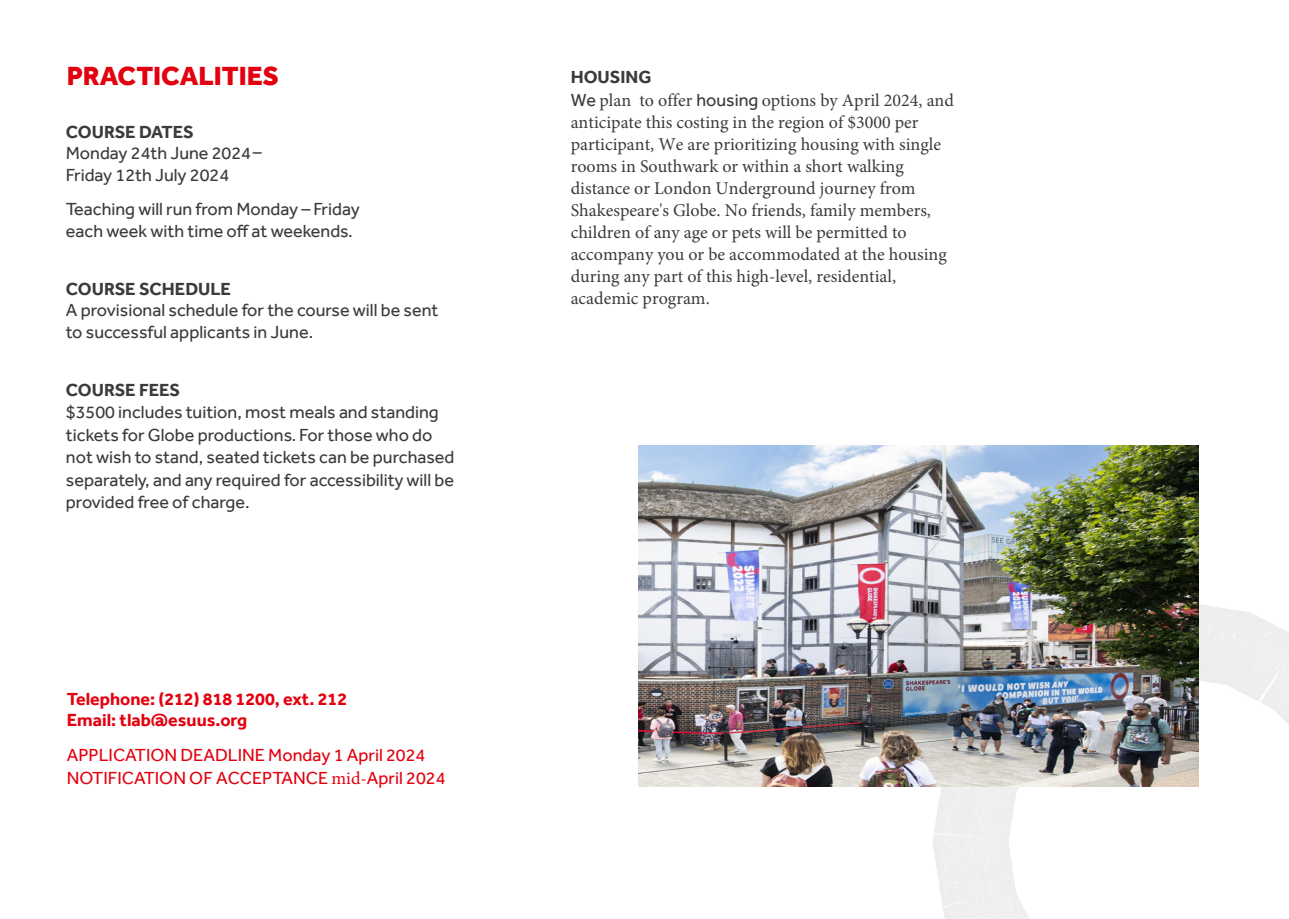
<style>
.page{position:relative;width:1289px;height:919px;background:#fff}
.page>*{position:absolute;margin:0;border:0;box-sizing:border-box;transform-origin:0 0}
.t1{font:800 27px "Effra";color:#e3000f}
.t2{font:18px/22px "Minion Pro";color:#3b3b3a}
.t3{font:18px/22.5px "Effra";color:#3b3b3a}
.t4{font:18px/22.6px "Effra";color:#e3000f}
.t5{font:700 18px/21.6px "Effra";color:#e3000f}
.t6{font:700 18px "Effra";color:#3b3b3a}
.s1{font-family:"Minion Pro"}
.s2{font-family:"Effra"}
</style>
<div class="page">
<img style="left:932px;top:600px;width:356px;height:318px">
<img style="left:638px;top:445px;width:560px;height:341px">
<h1 class="t1" style="left:67px;top:60px;width:213px">PRACTICALITIES</h1>
<p class="t6" style="left:66px;top:121px;width:129px">COURSE DATES</p>
<p class="t3" style="left:66px;top:142px;width:197px;line-height:21.6px">Monday 24th June 2024 –<br>Friday 12th July 2024</p>
<p class="t3" style="left:66px;top:198px;width:295px;line-height:21.6px">Teaching will run from Monday – Friday each week with time off at weekends.</p>
<p class="t6" style="left:66px;top:278px;width:166px">COURSE SCHEDULE</p>
<p class="t3" style="left:66px;top:299px;width:374px;line-height:21.6px">A provisional schedule for the course will be sent to successful applicants in June.</p>
<p class="t6" style="left:66px;top:379px;width:116px">COURSE FEES</p>
<p class="t3" style="left:66px;top:401px;width:390px">$3500 includes tuition, most meals and standing tickets for Globe productions. For those who do not wish to stand, seated tickets can be purchased separately, and any required for accessibility will be provided free of charge.</p>
<p class="t5" style="left:67px;top:687px;width:282px">Telephone: (212) 818 1200, ext. 212<br>Email: tlab@esuus.org</p>
<p class="t4" style="left:67px;top:743px;width:380px">APPLICATION DEADLINE Monday 1 April 2024<br>NOTIFICATION OF ACCEPTANCE <span class="s1">mid-</span>April 2024</p>
<p class="t6" style="left:570px;top:67px;width:82px">HOUSING</p>
<p class="t2" style="left:570px;top:89px;width:384px"><span class="s2">We</span> plan to offer <span class="s2">housing</span> options by April 2024, and anticipate this costing in the region of $3000 per participant, We are prioritizing housing with single rooms in Southwark or within a short walking distance or London Underground journey from Shakespeare's Globe. No friends, family members, children of any age or pets will be permitted to accompany you or be accommodated at the housing during any part of this high-level, residential, academic program.</p>
</div>
